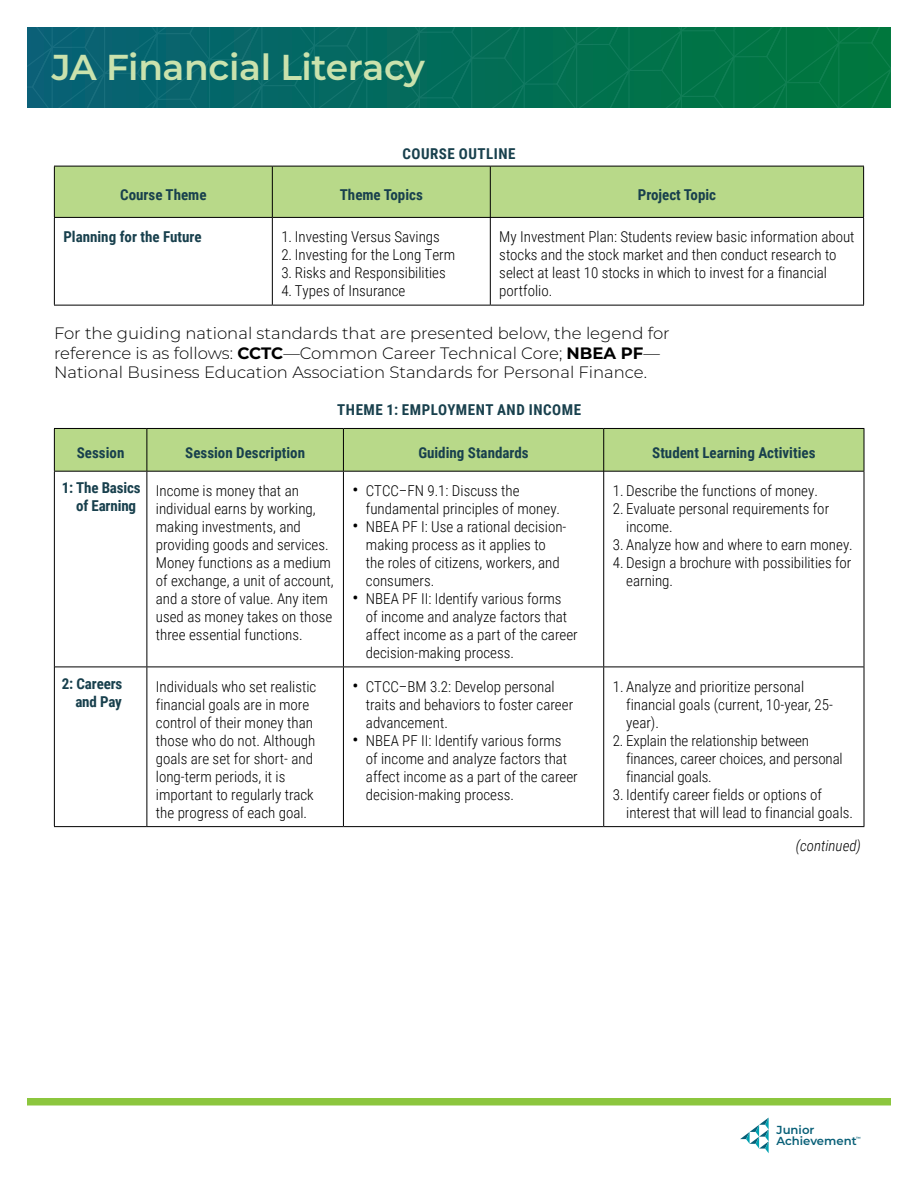
<style>
.page{position:relative;width:918px;height:1188px;background:#fff}
.page>*{position:absolute;margin:0;border:0;box-sizing:border-box;transform-origin:0 0}
.H2_smaller{font:600 36px "Montserrat";letter-spacing:-.01em;color:#cae2ad}
.Body{font:300 16.5px/19.5px "Montserrat";color:#000}
.table_body{font:300 15px/18px "Roboto Condensed";color:#000}
.table_col_head{font:700 15px "Roboto Condensed";color:#18404d}
.table_title{font:700 15px "Roboto Condensed";letter-spacing:.035em;color:#18404d}
.table_col_head_fl_left_numbered{font:700 15px/18px "Roboto Condensed";letter-spacing:-.01em;color:#18404d}
.table_col_head_fl_left{font:700 15px "Roboto Condensed";color:#18404d}
.table_continued{font:italic 300 15px "Roboto Condensed";color:#000}
.t1{font:600 11.7px/11.7px "Montserrat";color:#085f77}
.t2{font:600 4.5px "Montserrat";color:#085f77}
.s1{font-weight:700}
.s2{font-weight:400;font-size:18px}
</style>
<div class="page">
<svg style="left:740px;top:1118px;width:29px;height:35px"></svg>
<div style="left:27px;top:1098px;width:864px;height:8px;background:#8cc63e"></div>
<svg style="left:27px;top:27px;width:864px;height:81px;background:#046d59"></svg>
<div style="left:55px;top:167px;width:808px;height:50px;background:#b8d989"></div>
<hr style="left:272px;top:218px;width:1px;height:87px;background:#000">
<hr style="left:490px;top:218px;width:1px;height:87px;background:#000">
<hr style="left:54px;top:218px;width:1px;height:87px;background:#000">
<hr style="left:863px;top:218px;width:1px;height:87px;background:#000">
<hr style="left:54px;top:305px;width:218px;height:1px;background:#000">
<hr style="left:272px;top:305px;width:218px;height:1px;background:#000">
<hr style="left:490px;top:305px;width:374px;height:1px;background:#000">
<hr style="left:54px;top:166px;width:218px;height:1px;background:#000">
<hr style="left:54px;top:166px;width:1px;height:51px;background:#000">
<hr style="left:272px;top:166px;width:218px;height:1px;background:#000">
<hr style="left:272px;top:166px;width:1px;height:51px;background:#000">
<hr style="left:490px;top:166px;width:374px;height:1px;background:#000">
<hr style="left:490px;top:166px;width:1px;height:51px;background:#000">
<hr style="left:54px;top:217px;width:218px;height:1px;background:#000">
<hr style="left:272px;top:217px;width:219px;height:1px;background:#000">
<hr style="left:863px;top:166px;width:1px;height:51px;background:#000">
<hr style="left:490px;top:217px;width:374px;height:1px;background:#000">
<div style="left:55px;top:429px;width:809px;height:42px;background:#b8d989"></div>
<hr style="left:147px;top:472px;width:1px;height:195px;background:#000">
<hr style="left:343px;top:472px;width:1px;height:195px;background:#000">
<hr style="left:603px;top:472px;width:1px;height:195px;background:#000">
<hr style="left:147px;top:667px;width:1px;height:159px;background:#000">
<hr style="left:343px;top:667px;width:1px;height:159px;background:#000">
<hr style="left:603px;top:667px;width:1px;height:159px;background:#000">
<hr style="left:55px;top:667px;width:92px;height:1px;background:#000">
<hr style="left:147px;top:667px;width:196px;height:1px;background:#000">
<hr style="left:343px;top:667px;width:261px;height:1px;background:#000">
<hr style="left:604px;top:667px;width:260px;height:1px;background:#000">
<hr style="left:54px;top:472px;width:1px;height:195px;background:#000">
<hr style="left:864px;top:472px;width:1px;height:195px;background:#000">
<hr style="left:54px;top:667px;width:1px;height:159px;background:#000">
<hr style="left:864px;top:667px;width:1px;height:159px;background:#000">
<hr style="left:54px;top:428px;width:93px;height:1px;background:#000">
<hr style="left:54px;top:429px;width:1px;height:42px;background:#000">
<hr style="left:147px;top:428px;width:196px;height:1px;background:#000">
<hr style="left:147px;top:429px;width:1px;height:42px;background:#000">
<hr style="left:343px;top:428px;width:261px;height:1px;background:#000">
<hr style="left:343px;top:429px;width:1px;height:42px;background:#000">
<hr style="left:604px;top:428px;width:260px;height:1px;background:#000">
<hr style="left:603px;top:429px;width:1px;height:42px;background:#000">
<hr style="left:54px;top:471px;width:93px;height:1px;background:#000">
<hr style="left:147px;top:471px;width:196px;height:1px;background:#000">
<hr style="left:343px;top:471px;width:261px;height:1px;background:#000">
<hr style="left:864px;top:429px;width:1px;height:42px;background:#000">
<hr style="left:603px;top:471px;width:261px;height:1px;background:#000">
<hr style="left:54px;top:826px;width:93px;height:1px;background:#000">
<hr style="left:147px;top:826px;width:196px;height:1px;background:#000">
<hr style="left:343px;top:826px;width:261px;height:1px;background:#000">
<hr style="left:604px;top:826px;width:260px;height:1px;background:#000">
<h2 class="H2_smaller" style="left:52px;top:42px;width:375px">JA Financial Literacy</h2>
<p class="table_title" style="left:402px;top:144px;width:115px">COURSE OUTLINE</p>
<p class="table_col_head" style="left:120px;top:184px;width:88px">Course Theme</p>
<p class="table_col_head" style="left:340px;top:184px;width:85px">Theme Topics</p>
<p class="table_col_head" style="left:638px;top:184px;width:80px">Project Topic</p>
<p class="table_col_head_fl_left" style="left:63px;top:226px;width:140px">Planning for the Future</p>
<p class="table_body" style="left:281px;top:227px;width:160px">1. Investing Versus Savings</p>
<p class="table_body" style="left:281px;top:245px;width:175px">2. Investing for the Long Term</p>
<p class="table_body" style="left:281px;top:263px;width:166px">3. Risks and Responsibilities</p>
<p class="table_body" style="left:281px;top:281px;width:126px">4. Types of Insurance</p>
<p class="table_body" style="left:499px;top:227px;width:357px">My Investment Plan: Students review basic information about stocks and the stock market and then conduct research to select at least 10 stocks in which to invest for a financial portfolio.</p>
<p class="Body" style="left:54px;top:323px;width:617px">For the guiding national standards that are presented below, the legend for reference is as follows: <span class="s1">CCTC</span>—Common Career Technical Core; <span class="s1">NBEA PF</span>—<br>National Business Education Association Standards for Personal Finance.</p>
<p class="table_title" style="left:337px;top:399px;width:245px">THEME 1: EMPLOYMENT AND INCOME</p>
<p class="table_col_head" style="left:77px;top:442px;width:49px">Session</p>
<p class="table_col_head" style="left:185px;top:442px;width:121px">Session Description</p>
<p class="table_col_head" style="left:418px;top:442px;width:112px">Guiding Standards</p>
<p class="table_col_head" style="left:652px;top:442px;width:165px">Student Learning Activities</p>
<p class="table_col_head_fl_left_numbered" style="left:76px;top:478px;width:66px;text-indent:-14px">1: The Basics of Earning</p>
<p class="table_body" style="left:156px;top:481px;width:179px">Income is money that an individual earns by working, making investments, and providing goods and services.<br>Money functions as a medium of exchange, a unit of account, and a store of value. Any item used as money takes on those three essential functions.</p>
<p class="table_body" style="left:366px;top:481px;width:196px;text-indent:-14px"><span class="s2">•</span> CTCC–FN 9.1: Discuss the fundamental principles of money.</p>
<p class="table_body" style="left:613px;top:481px;width:207px">1. Describe the functions of money.</p>
<p class="table_body" style="left:626px;top:499px;width:205px;text-indent:-14px">2. Evaluate personal requirements for income.</p>
<p class="table_body" style="left:613px;top:535px;width:242px">3. Analyze how and where to earn money.</p>
<p class="table_body" style="left:626px;top:553px;width:227px;text-indent:-14px">4. Design a brochure with possibilities for earning.</p>
<p class="table_body" style="left:366px;top:517px;width:202px;text-indent:-14px"><span class="s2">•</span> NBEA PF I: Use a rational decision&shy;making process as it applies to the roles of citizens, workers, and consumers.</p>
<p class="table_body" style="left:366px;top:589px;width:213px;text-indent:-14px"><span class="s2">•</span> NBEA PF II: Identify various forms<br>of income and analyze factors that affect income as a part of the career decision-making process.</p>
<p class="table_col_head_fl_left_numbered" style="left:62px;top:674px;width:62px;text-align:right">2: Careers and Pay</p>
<p class="table_body" style="left:156px;top:677px;width:162px">Individuals who set realistic financial goals are in more control of their money than those who do not. Although goals are set for short- and long-term periods, it is important to regularly track the progress of each goal.</p>
<p class="table_body" style="left:366px;top:677px;width:209px;text-indent:-14px"><span class="s2">•</span> CTCC–BM 3.2: Develop personal traits and behaviors to foster career advancement.</p>
<p class="table_body" style="left:366px;top:731px;width:213px;text-indent:-14px"><span class="s2">•</span> NBEA PF II: Identify various forms<br>of income and analyze factors that affect income as a part of the career decision-making process.</p>
<p class="table_body" style="left:626px;top:677px;width:208px;text-indent:-14px">1. Analyze and prioritize personal financial goals (current, 10-year, 25- year).</p>
<p class="table_body" style="left:626px;top:731px;width:218px;text-indent:-14px">2. Explain the relationship between finances, career choices, and personal financial goals.</p>
<p class="table_body" style="left:626px;top:785px;width:228px;text-indent:-14px">3. Identify career fields or options of interest that will lead to financial goals.</p>
<p class="table_continued" style="left:796px;top:836px;width:67px">(continued)</p>
<p class="t1" style="left:777px;top:1123px;width:82px">Junior<br>Achievement</p>
<p class="t2" style="left:856px;top:1135px;width:6px">™</p>
</div>
